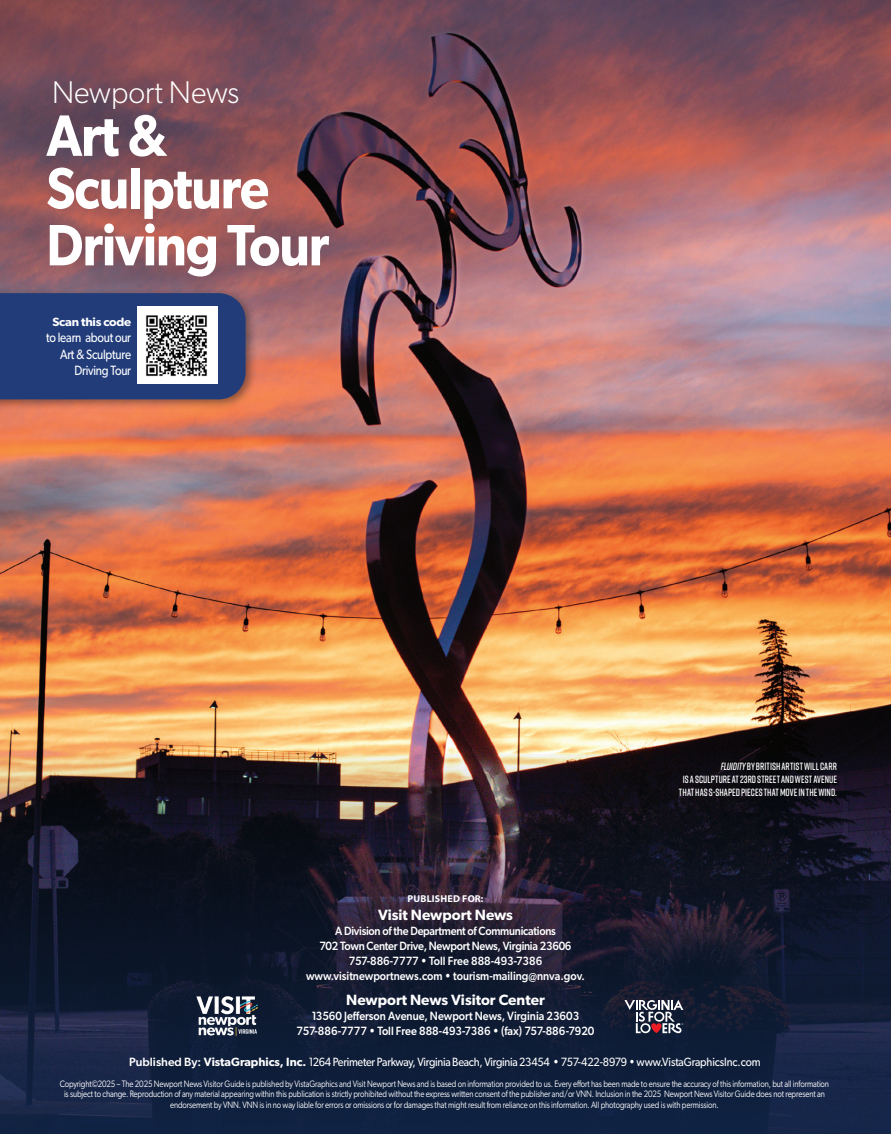
<style>
.page{position:relative;width:891px;height:1134px;background:#fff}
.page>*{position:absolute;margin:0;border:0;box-sizing:border-box;transform-origin:0 0}
.t1{font:600 58.5px "Gibson";letter-spacing:-.02em;color:#fff;scale:.9 1}
.t2{font:300 31.5px "Gibson";color:#fff;scale:.96 1}
.t3{font:600 14.85px "Gibson";color:#fff}
.t4{font:13.5px/16.5px "Gibson";letter-spacing:-.02em;color:#fff;text-align:right;scale:.85 1}
.t5{font:500 12px "Gibson";letter-spacing:-.005em;color:#fff;scale:.9 1}
.t6{font:12px "Gibson";letter-spacing:-.025em;color:#fff;scale:.9 1}
.t7{font:500 12px "Gibson";letter-spacing:-.025em;color:#fff;scale:.9 1}
.t8{font:600 12px "Gibson";letter-spacing:-.02em;color:#fff;scale:1.05 1}
.t9{font:600 10.5px/12.6px "Rift Soft";letter-spacing:.01em;color:#fff;text-align:center;scale:.9 1}
.t10{font:700 9.9px "Myriad Pro";letter-spacing:.02em;color:#fff}
.Body_Text{font:9.3px/10.5px "Gibson";letter-spacing:-.015em;color:#fff;text-align:center;scale:.84 1}
.s1{font-style:italic}
.s2{font-weight:500}
.s3{font-weight:600}
</style>
<div class="page">
<img style="left:0;top:0;width:891px;height:754px">
<svg style="left:0;top:754px;width:891px;height:380px;background:#1b1f31"></svg>
<svg style="left:625px;top:999px;width:58px;height:34px"></svg>
<img style="left:181px;top:985px;width:84px;height:62px">
<div style="left:0;top:288px;width:257px;height:123px;background:#231f20;opacity:.5"></div>
<div style="left:0;top:293px;width:246px;height:106px;background:#223c7a"></div>
<div style="left:137px;top:306px;width:81px;height:78px;background:#fff"></div>
<img style="left:146px;top:315px;width:61px;height:62px">
<p class="t2" style="left:52px;top:74px;width:197px">Newport News</p>
<p class="t1" style="left:46px;top:101px;width:136px">Art &amp;</p>
<p class="t1" style="left:46px;top:153px;width:249px">Sculpture</p>
<p class="t1" style="left:46px;top:210px;width:316px">Driving Tour</p>
<p class="t8" style="left:52px;top:315px;width:77px">Scan this code</p>
<p class="t4" style="left:46px;top:329px;width:102px">to learn about our<br>Art &amp; Sculpture<br>Driving Tour</p>
<p class="t10" style="left:408px;top:892px;width:78px">PUBLISHED FOR:</p>
<p class="t3" style="left:378px;top:906px;width:136px">Visit Newport News</p>
<p class="t7" style="left:335px;top:924px;width:247px">A Division of the Department of Communications</p>
<p class="t7" style="left:320px;top:939px;width:281px">702 Town Center Drive, Newport News, Virginia 23606</p>
<p class="t5" style="left:349px;top:954px;width:217px">757-886-7777 • Toll Free 888-493-7386</p>
<p class="t5" style="left:306px;top:969px;width:311px">www.visitnewportnews.com • tourism-mailing@nnva.gov.</p>
<p class="t3" style="left:346px;top:991px;width:200px">Newport News Visitor Center</p>
<p class="t5" style="left:312px;top:1008px;width:299px">13560 Jefferson Avenue, Newport News, Virginia 23603</p>
<p class="t5" style="left:297px;top:1023px;width:332px">757-886-7777 • Toll Free 888-493-7386 • (fax) 757-886-7920</p>
<p class="t9" style="left:721px;top:760px;width:131px"><span class="s1">Fluidity</span> BY BRITISH ARTIST WILL CARR</p>
<p class="t9" style="left:679px;top:773px;width:177px">IS A SCULPTURE AT 23RD STREET AND WEST AVENUE<br>THAT HAS S-SHAPED PIECES THAT MOVE IN THE WIND.</p>
<p class="t6" style="left:129px;top:1055px;width:703px"><span class="s2">Published By:</span> <span class="s3">VistaGraphics, Inc.</span> 1264 Perimeter Parkway, Virginia Beach, Virginia 23454 • 757-422-8979 • www.VistaGraphicsInc.com</p>
<p class="Body_Text" style="left:60px;top:1078px;width:917px">Copyright©2025 – The 2025 Newport News Visitor Guide is published by VistaGraphics and Visit Newport News and is based on information provided to us. Every effort has been made to ensure the accuracy of this information, but all information is subject to change. Reproduction of any material appearing within this publication is strictly prohibited without the express written consent of the publisher and/or VNN. Inclusion in the 2025 Newport News Visitor Guide does not represent an endorsement by VNN. VNN is in no way liable for errors or omissions or for damages that might result from reliance on this information. All photography used is with permission.</p>
</div>
